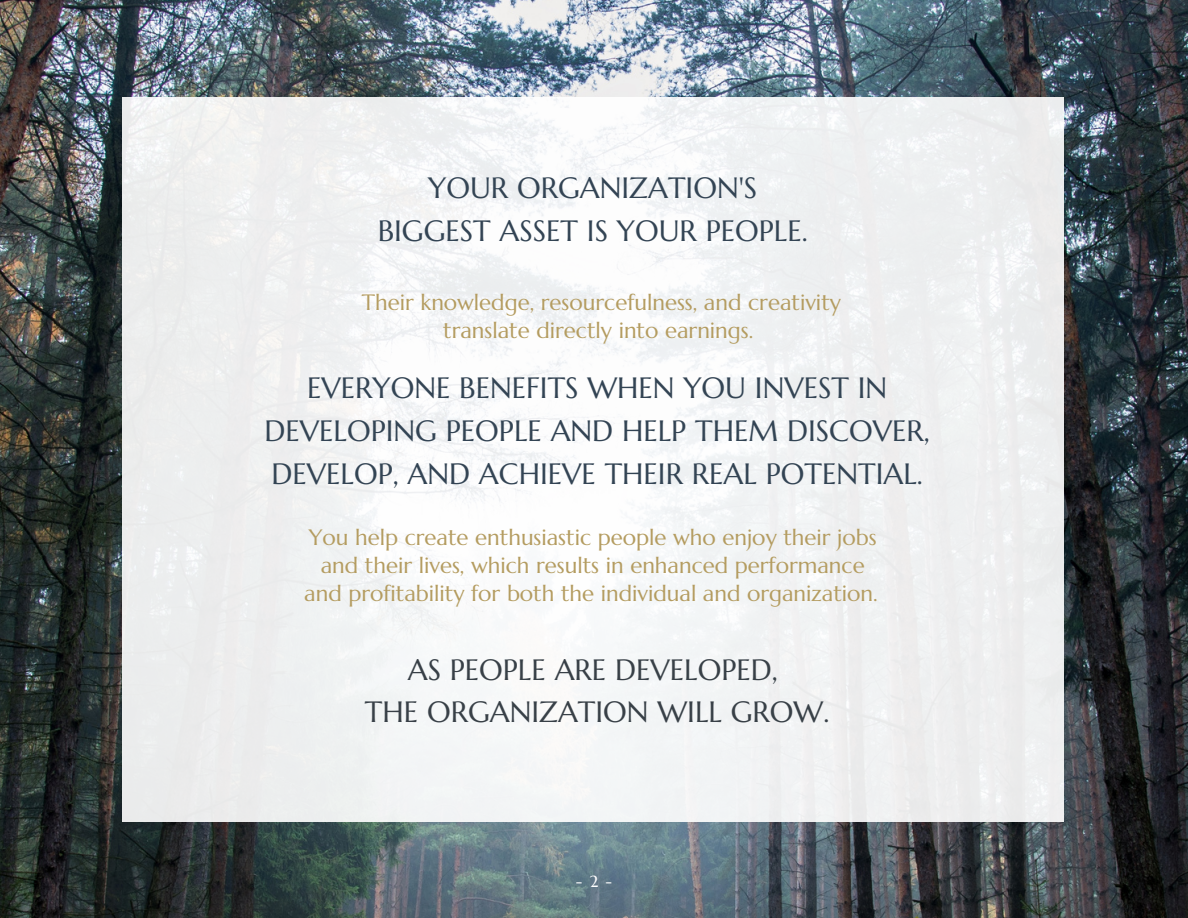
<style>
.page{position:relative;width:1188px;height:918px;background:#fff}
.page>*{position:absolute;margin:0;border:0;box-sizing:border-box;transform-origin:0 0}
.t1{font:29.4px/42.8px "Marcellus";color:#334454;text-align:center}
.t2{font:29.4px "Marcellus";color:#384047}
.t3{font:22.2px/28.2px "Marcellus";color:#b49c60;text-align:center}
.t4{font:16.05px "Marcellus";color:#fff}
</style>
<div class="page">
<img style="left:0;top:0;width:1188px;height:918px">
<div style="left:123px;top:97px;width:941px;height:724px;background:linear-gradient(to right,#f2f3f4,#f2f3f4)"></div>
<p class="t1" style="left:428px;top:167px;width:331px">YOUR ORGANIZATION'S</p>
<p class="t1" style="left:378px;top:209px;width:432px">BIGGEST ASSET IS YOUR PEOPLE.</p>
<p class="t3" style="left:362px;top:288px;width:480px">Their knowledge, resourcefulness, and creativity translate directly into earnings.</p>
<p class="t1" style="left:265px;top:367px;width:667px">EVERYONE BENEFITS WHEN YOU INVEST IN<br>DEVELOPING PEOPLE AND HELP THEM DISCOVER,<br>DEVELOP, AND ACHIEVE THEIR REAL POTENTIAL.</p>
<p class="t3" style="left:304px;top:523px;width:575px">You help create enthusiastic people who enjoy their jobs and their lives, which results in enhanced performance and profitability for both the individual and organization.</p>
<p class="t2" style="left:408px;top:651px;width:371px">AS PEOPLE ARE DEVELOPED,</p>
<p class="t2" style="left:365px;top:694px;width:466px">THE ORGANIZATION WILL GROW.</p>
<p class="t4" style="left:576px;top:871px;width:38px">-2-</p>
</div>
